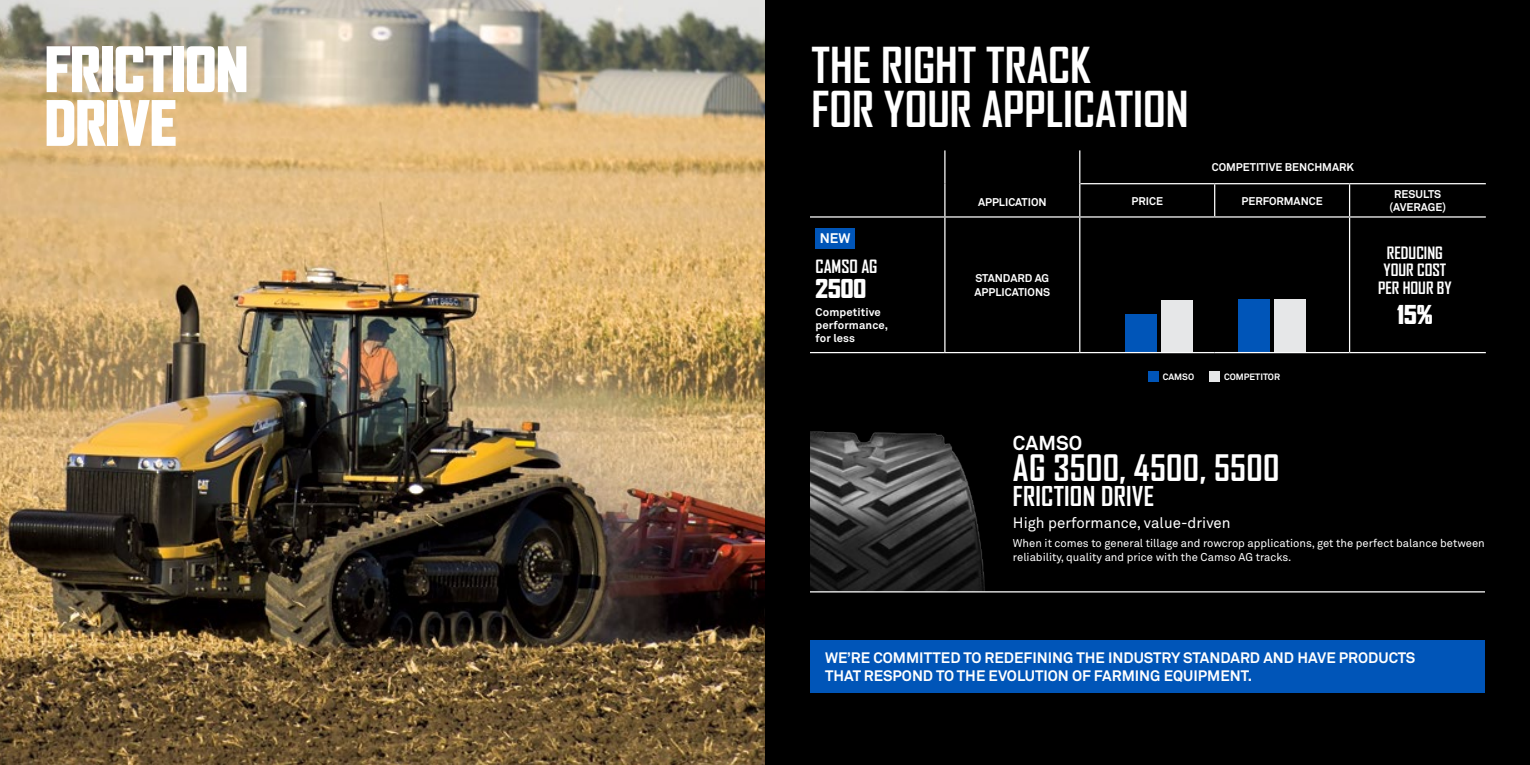
<style>
.page{position:relative;width:1530px;height:765px;background:#fff}
.page>*{position:absolute;margin:0;border:0;box-sizing:border-box;transform-origin:0 0}
.t1{font:900 60px/53.8px "Agency FB";color:#fff}
.t2{font:700 47.5px/43.8px "Agency FB";color:#fff}
.t3{font:700 35px "Agency FB";letter-spacing:.01em;color:#fff}
.t4{font:700 26.25px "Agency FB";letter-spacing:.01em;color:#fff}
.t5{font:900 25px "Agency FB";color:#fff}
.t6{font:700 20px "Akkurat Office";letter-spacing:.01em;color:#fff}
.t7{font:700 17.62px "Agency FB";color:#fff}
.t8{font:700 16.38px/17.6px "Agency FB";color:#fff;text-align:center}
.t9{font:700 15px/17.5px "Akkurat Office";color:#fff}
.t10{font:15px "Akkurat Office";color:#fff}
.t11{font:700 13.75px "Akkurat Office";color:#fff}
.t12{font:11.25px/13.8px "Akkurat Office";color:#fff}
.t13{font:700 11.12px/13.4px "Akkurat Office";color:#fff}
.t14{font:700 9.12px "Akkurat Office";color:#fff}
</style>
<div class="page">
<div style="left:765px;top:0;width:765px;height:765px;background:#000"></div>
<div style="left:1125px;top:314px;width:32px;height:38px;background:#0055b8"></div>
<div style="left:1162px;top:301px;width:31px;height:51px;background:#e6e7e8"></div>
<div style="left:1274px;top:299px;width:32px;height:53px;background:#e6e7e8"></div>
<div style="left:1238px;top:299px;width:32px;height:53px;background:#0055b8"></div>
<div style="left:1148px;top:371px;width:11px;height:11px;background:#0055b8"></div>
<div style="left:1209px;top:371px;width:11px;height:11px;background:#e6e7e8"></div>
<img style="left:0;top:0;width:765px;height:765px">
<div style="left:810px;top:640px;width:675px;height:52px;background:#0055b8"></div>
<hr style="left:1080px;top:183px;width:135px;height:1px;background:#fff">
<hr style="left:1215px;top:183px;width:135px;height:1px;background:#fff">
<hr style="left:1350px;top:183px;width:136px;height:1px;background:#fff">
<hr style="left:810px;top:352px;width:135px;height:1px;background:#fff">
<hr style="left:945px;top:352px;width:135px;height:1px;background:#fff">
<hr style="left:1080px;top:352px;width:135px;height:1px;background:#fff">
<hr style="left:1215px;top:352px;width:135px;height:1px;background:#fff">
<hr style="left:1350px;top:352px;width:136px;height:1px;background:#fff">
<hr style="left:810px;top:216px;width:135px;height:2px;background:#fff">
<hr style="left:945px;top:216px;width:135px;height:2px;background:#fff">
<hr style="left:1080px;top:216px;width:135px;height:2px;background:#fff">
<hr style="left:1215px;top:216px;width:135px;height:2px;background:#fff">
<hr style="left:1350px;top:216px;width:136px;height:2px;background:#fff">
<hr style="left:944px;top:150px;width:2px;height:34px;background:#fff">
<hr style="left:944px;top:184px;width:2px;height:32px;background:#fff">
<hr style="left:944px;top:218px;width:2px;height:134px;background:#fff">
<hr style="left:1079px;top:150px;width:1px;height:34px;background:#fff">
<hr style="left:1079px;top:184px;width:1px;height:32px;background:#fff">
<hr style="left:1079px;top:218px;width:1px;height:134px;background:#fff">
<hr style="left:1214px;top:184px;width:1px;height:32px;background:#fff">
<hr style="left:1349px;top:184px;width:1px;height:32px;background:#fff">
<hr style="left:1349px;top:218px;width:1px;height:134px;background:#fff">
<div style="left:816px;top:228px;width:39px;height:20px;background:#0055b8"></div>
<img style="left:810px;top:431px;width:175px;height:160px">
<hr style="left:810px;top:591px;width:675px;height:1px;background:#fff">
<h1 class="t1" style="left:45px;top:44px;width:205px">FRICTION<br>DRIVE</h1>
<h2 class="t2" style="left:812px;top:44px;width:379px">THE RIGHT TRACK<br>FOR YOUR APPLICATION</h2>
<p class="t13" style="left:1212px;top:161px;width:144px">COMPETITIVE BENCHMARK</p>
<p class="t11" style="left:820px;top:230px;width:32px">NEW</p>
<h3 class="t7" style="left:816px;top:256px;width:63px">CAMSO AG</h3>
<h3 class="t5" style="left:816px;top:274px;width:52px">2500</h3>
<p class="t13" style="left:816px;top:306px;width:74px;line-height:12.5px">Competitive performance, for less</p>
<p class="t13" style="left:978px;top:195px;width:70px">APPLICATION</p>
<p class="t13" style="left:1131px;top:194px;width:33px">PRICE</p>
<p class="t13" style="left:1241px;top:194px;width:83px">PERFORMANCE</p>
<p class="t13" style="left:1389px;top:188px;width:58px;text-align:center">RESULTS (AVERAGE)</p>
<p class="t13" style="left:975px;top:272px;width:77px">STANDARD AG<br>APPLICATIONS</p>
<p class="t14" style="left:1163px;top:371px;width:33px">CAMSO</p>
<p class="t14" style="left:1224px;top:371px;width:58px">COMPETITOR</p>
<h3 class="t8" style="left:1378px;top:244px;width:75px">REDUCING<br>YOUR COST<br>PER HOUR BY</h3>
<h3 class="t5" style="left:1397px;top:300px;width:37px">15%</h3>
<h3 class="t6" style="left:1013px;top:430px;width:71px">CAMSO</h3>
<h3 class="t3" style="left:1013px;top:447px;width:268px">AG 3500, 4500, 5500</h3>
<h3 class="t4" style="left:1013px;top:481px;width:143px">FRICTION DRIVE</h3>
<h3 class="t10" style="left:1013px;top:514px;width:219px">High performance, value-driven</h3>
<p class="t12" style="left:1013px;top:536px;width:473px">When it comes to general tillage and rowcrop applications, get the perfect balance between reliability, quality and price with the Camso AG tracks.</p>
<h3 class="t9" style="left:825px;top:650px;width:592px">WE’RE COMMITTED TO REDEFINING THE INDUSTRY STANDARD AND HAVE PRODUCTS<br>THAT RESPOND TO THE EVOLUTION OF FARMING EQUIPMENT.</h3>
</div>
